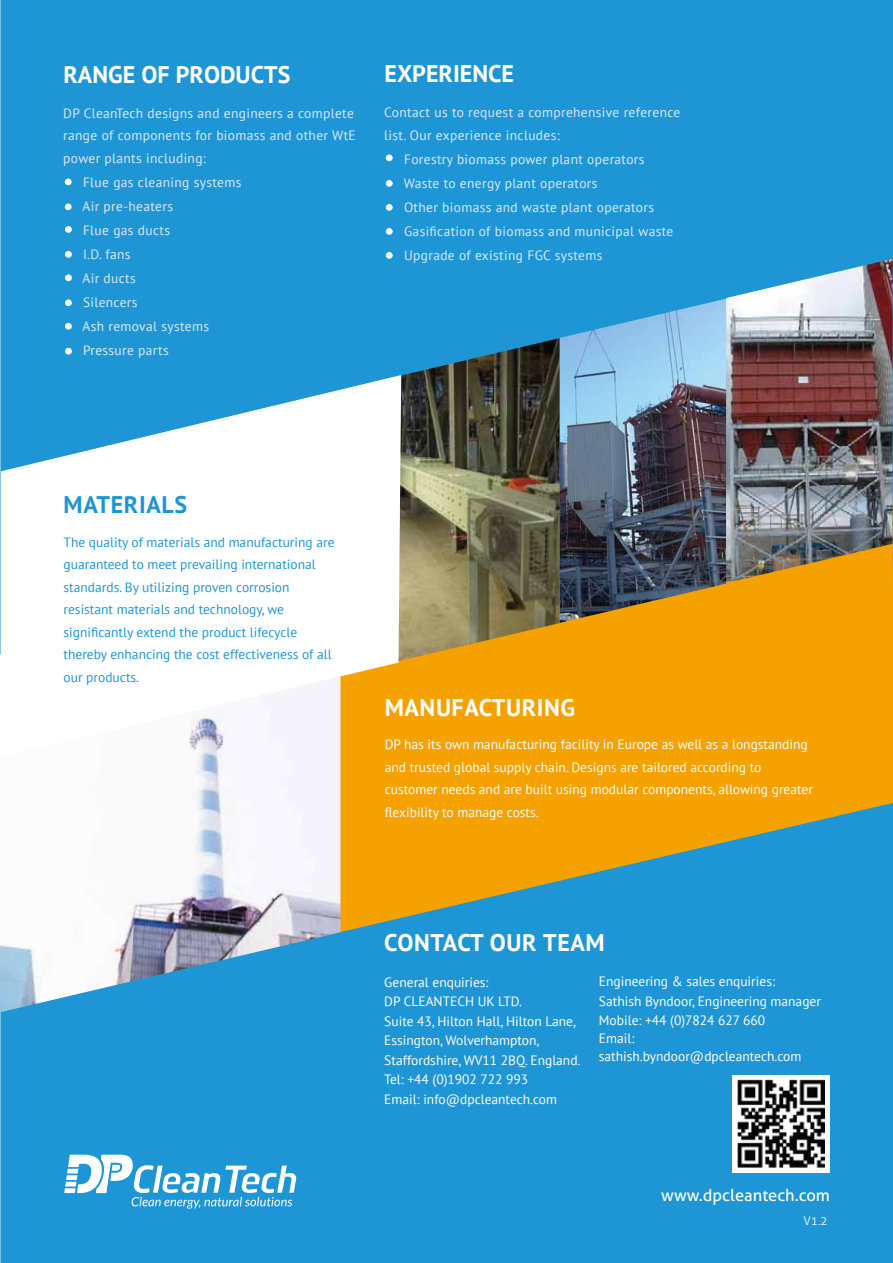
<style>
.page{position:relative;width:893px;height:1263px;background:#1e95d4}
.page>*{position:absolute;margin:0;border:0;box-sizing:border-box;transform-origin:0 0}
.t1{font:700 24px "PT Sans";letter-spacing:.025em;color:#fff}
.t2{font:700 24px "PT Sans";color:#fff}
.t3{font:700 24px "PT Sans";letter-spacing:.025em;color:#1e95d4}
.t4{font:16.5px "Aller";color:#fff}
.t5{font:13.5px/19.5px "PT Sans";color:#fff}
.t6{font:13.5px/24px "PT Sans";letter-spacing:.025em;color:#dfeaf7}
.t7{font:13.5px/22.5px "PT Sans";color:#1e95d4}
.t8{font:300 12px "Aller";color:#fff}
</style>
<div class="page">
<div style="left:114px;top:1012px;width:779px;height:251px;background:#1e95d4"></div>
<div style="left:830px;top:1012px;width:63px;height:102px;background:#1e95d4"></div>
<svg style="left:0;top:500px;width:893px;height:512px;background:#a29c51"></svg>
<img style="left:726px;top:259px;width:166px;height:324px">
<img style="left:559px;top:299px;width:167px;height:324px">
<img style="left:393px;top:338px;width:166px;height:324px">
<img style="left:0;top:580px;width:341px;height:432px">
<svg style="left:1px;top:375px;width:400px;height:382px"></svg>
<div style="left:733px;top:1075px;width:97px;height:97px;background:#fff"></div>
<img style="left:737px;top:1080px;width:88px;height:87px">
<div style="left:65px;top:179px;width:7px;height:6px;background:#fff;border-radius:50%"></div>
<div style="left:65px;top:203px;width:7px;height:7px;background:#fff;border-radius:50%"></div>
<div style="left:65px;top:226px;width:7px;height:7px;background:#fff;border-radius:50%"></div>
<div style="left:65px;top:251px;width:7px;height:7px;background:#fff;border-radius:50%"></div>
<div style="left:65px;top:274px;width:7px;height:7px;background:#fff;border-radius:50%"></div>
<div style="left:65px;top:299px;width:7px;height:7px;background:#fff;border-radius:50%"></div>
<div style="left:65px;top:323px;width:7px;height:7px;background:#fff;border-radius:50%"></div>
<div style="left:65px;top:348px;width:7px;height:7px;background:#fff;border-radius:50%"></div>
<div style="left:386px;top:155px;width:7px;height:6px;background:#fff;border-radius:50%"></div>
<div style="left:386px;top:180px;width:7px;height:7px;background:#fff;border-radius:50%"></div>
<div style="left:386px;top:204px;width:7px;height:7px;background:#fff;border-radius:50%"></div>
<div style="left:386px;top:228px;width:7px;height:7px;background:#fff;border-radius:50%"></div>
<div style="left:386px;top:252px;width:7px;height:7px;background:#fff;border-radius:50%"></div>
<svg style="left:64px;top:1155px;width:232px;height:53px"></svg>
<h1 class="t2" style="left:64px;top:59px;width:228px">RANGE OF PRODUCTS</h1>
<p class="t6" style="left:63px;top:102px;width:294px;line-height:22.5px">DP CleanTech designs and engineers a complete range of components for biomass and other WtE power plants including:</p>
<p class="t6" style="left:83px;top:170px;width:160px">Flue gas cleaning systems<br>Air pre-heaters<br>Flue gas ducts<br>I.D. fans<br>Air ducts<br>Silencers<br>Ash removal systems<br>Pressure parts</p>
<h1 class="t2" style="left:385px;top:58px;width:131px">EXPERIENCE</h1>
<p class="t6" style="left:384px;top:101px;width:298px;line-height:22.5px">Contact us to request a comprehensive reference list. Our experience includes:</p>
<p class="t6" style="left:404px;top:147px;width:271px">Forestry biomass power plant operators Waste to energy plant operators<br>Other biomass and waste plant operators Gasification of biomass and municipal waste Upgrade of existing FGC systems</p>
<h1 class="t3" style="left:64px;top:489px;width:125px">MATERIALS</h1>
<p class="t7" style="left:64px;top:531px;width:272px">The quality of materials and manufacturing are guaranteed to meet prevailing international standards. By utilizing proven corrosion resistant materials and technology, we significantly extend the product lifecycle thereby enhancing the cost effectiveness of all our products.</p>
<h1 class="t1" style="left:385px;top:692px;width:192px">MANUFACTURING</h1>
<p class="t5" style="left:385px;top:733px;width:430px;line-height:22.5px">DP has its own manufacturing facility in Europe as well as a longstanding and trusted global supply chain. Designs are tailored according to customer needs and are built using modular components, allowing greater flexibility to manage costs.</p>
<h1 class="t1" style="left:384px;top:926px;width:222px">CONTACT OUR TEAM</h1>
<p class="t5" style="left:384px;top:972px;width:198px">General enquiries:<br>DP CLEANTECH UK LTD.<br>Suite 43, Hilton Hall, Hilton Lane,<br>Essington, Wolverhampton,<br>Staffordshire, WV11 2BQ. England.<br>Tel: +44 (0)1902 722 993<br>Email: info@dpcleantech.com</p>
<p class="t5" style="left:599px;top:971px;width:224px">Engineering &amp; sales enquiries:<br>Sathish Byndoor, Engineering manager<br>Mobile: +44 (0)7824 627 660</p>
<p class="t5" style="left:599px;top:1029px;width:204px;line-height:18px">Email: sathish.byndoor@dpcleantech.com</p>
<p class="t4" style="left:661px;top:1185px;width:170px">www.dpcleantech.com</p>
<p class="t8" style="left:803px;top:1214px;width:26px">V1.2</p>
</div>
